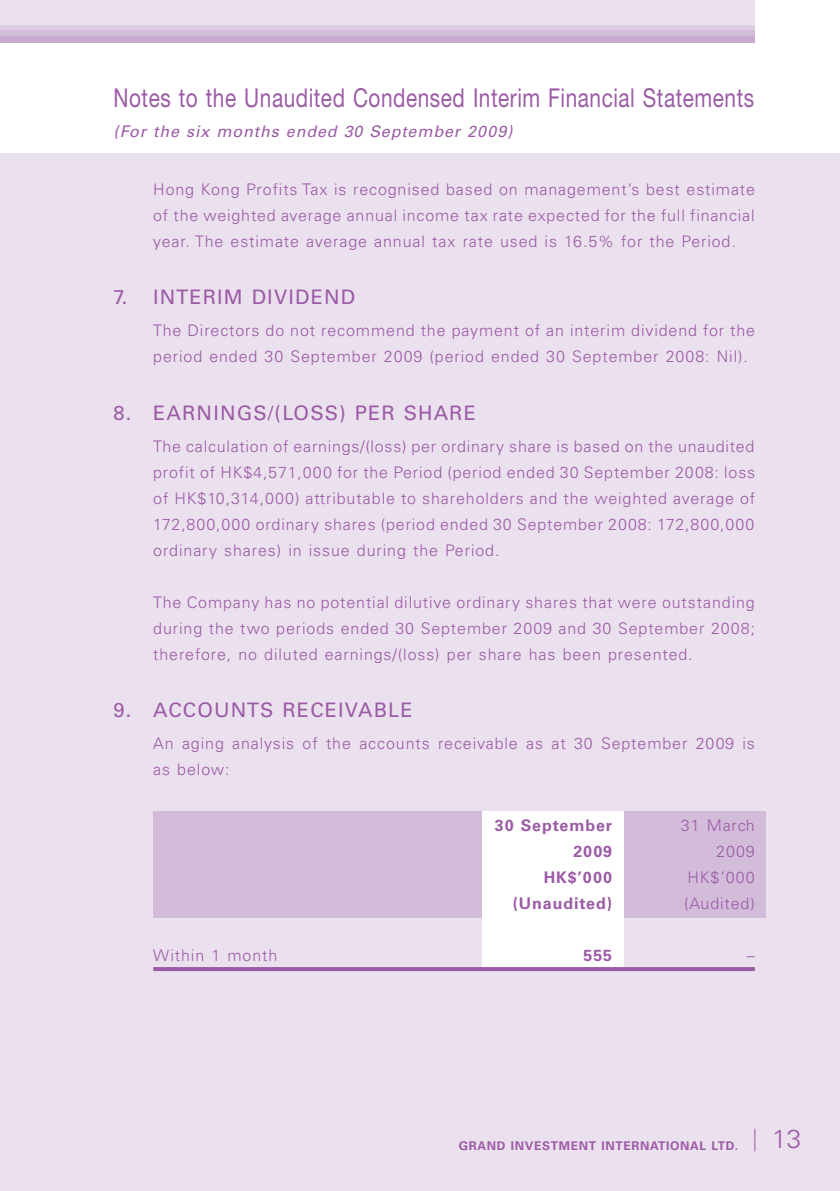
<style>
.page{position:relative;width:840px;height:1191px;background:#fff}
.page>*{position:absolute;margin:0;border:0;box-sizing:border-box;transform-origin:0 0}
.t1{font:26px "Helvetica Neue LT Std";letter-spacing:.025em;color:#9b5ba5;scale:.8 1}
.t2{font:300 26px "Univers LT Std";color:#9b5ba5}
.t3{font:20px "Univers LT Std";letter-spacing:.055em;color:#9b5ba5}
.t4{font:300 16px/26px "Univers LT Std";letter-spacing:.055em;color:#9b5ba5;text-align:justify}
.t5{font:italic 16px "Univers LT Std";letter-spacing:.055em;color:#9b5ba5}
.t6{font:700 16px "Univers LT Std";letter-spacing:.055em;color:#9b5ba5}
.t7{font:700 12px "Univers LT Std";letter-spacing:.055em;color:#9b5ba5}
</style>
<div class="page">
<div style="left:0;top:153px;width:839px;height:1038px;background:#ebe0ee"></div>
<svg style="left:754px;top:1128px;width:1px;height:23px"></svg>
<div style="left:0;top:0;width:754px;height:35px;background:#ebe0ee"></div>
<div style="left:0;top:25px;width:754px;height:10px;background:#decee4"></div>
<div style="left:0;top:33px;width:754px;height:10px;background:#c8aad0"></div>
<div style="left:0;top:30px;width:754px;height:6px;background:#d3bcda"></div>
<div style="left:153px;top:811px;width:612px;height:106px;background:#d3bcda"></div>
<div style="left:482px;top:811px;width:142px;height:159px;background:#fff"></div>
<hr style="left:153px;top:967px;width:601px;height:4px;background:#9b5ba5">
<p class="t1" style="left:113px;top:82px;width:802px">Notes to the Unaudited Condensed Interim Financial Statements</p>
<p class="t5" style="left:113px;top:121px;width:400px">(For the six months ended 30 September 2009)</p>
<p class="t4" style="left:153px;top:176px;width:603px">Hong Kong Profits Tax is recognised based on management’s best estimate of the weighted average annual income tax rate expected for the full financial year. The estimate average annual tax rate used is 16.5% for the Period.</p>
<p class="t3" style="left:113px;top:285px;width:243px">7. INTERIM DIVIDEND</p>
<p class="t4" style="left:153px;top:317px;width:603px">The Directors do not recommend the payment of an interim dividend for the period ended 30 September 2009 (period ended 30 September 2008: Nil).</p>
<p class="t3" style="left:113px;top:401px;width:364px">8. EARNINGS/(LOSS) PER SHARE</p>
<p class="t4" style="left:153px;top:433px;width:603px">The calculation of earnings/(loss) per ordinary share is based on the unaudited profit of HK$4,571,000 for the Period (period ended 30 September 2008: loss of HK$10,314,000) attributable to shareholders and the weighted average of 172,800,000 ordinary shares (period ended 30 September 2008: 172,800,000 ordinary shares) in issue during the Period.</p>
<p class="t4" style="left:153px;top:589px;width:603px">The Company has no potential dilutive ordinary shares that were outstanding during the two periods ended 30 September 2009 and 30 September 2008; therefore, no diluted earnings/(loss) per share has been presented.</p>
<p class="t3" style="left:113px;top:698px;width:300px">9. ACCOUNTS RECEIVABLE</p>
<p class="t4" style="left:153px;top:730px;width:602px">An aging analysis of the accounts receivable as at 30 September 2009 is as below:</p>
<p class="t6" style="left:494px;top:816px;width:119px">30 September</p>
<p class="t4" style="left:680px;top:812px;width:75px">31 March</p>
<p class="t6" style="left:573px;top:842px;width:40px">2009</p>
<p class="t4" style="left:715px;top:838px;width:39px">2009</p>
<p class="t6" style="left:543px;top:868px;width:70px">HK$’000</p>
<p class="t4" style="left:687px;top:864px;width:69px">HK$’000</p>
<p class="t6" style="left:512px;top:894px;width:101px">(Unaudited)</p>
<p class="t4" style="left:683px;top:890px;width:72px">(Audited)</p>
<p class="t4" style="left:153px;top:942px;width:125px">Within 1 month</p>
<p class="t6" style="left:583px;top:946px;width:30px">555</p>
<p class="t4" style="left:746px;top:942px;width:9px">–</p>
<p class="t7" style="left:458px;top:1138px;width:281px">GRAND INVESTMENT INTERNATIONAL LTD.</p>
<p class="t2" style="left:771px;top:1123px;width:31px">13</p>
</div>
